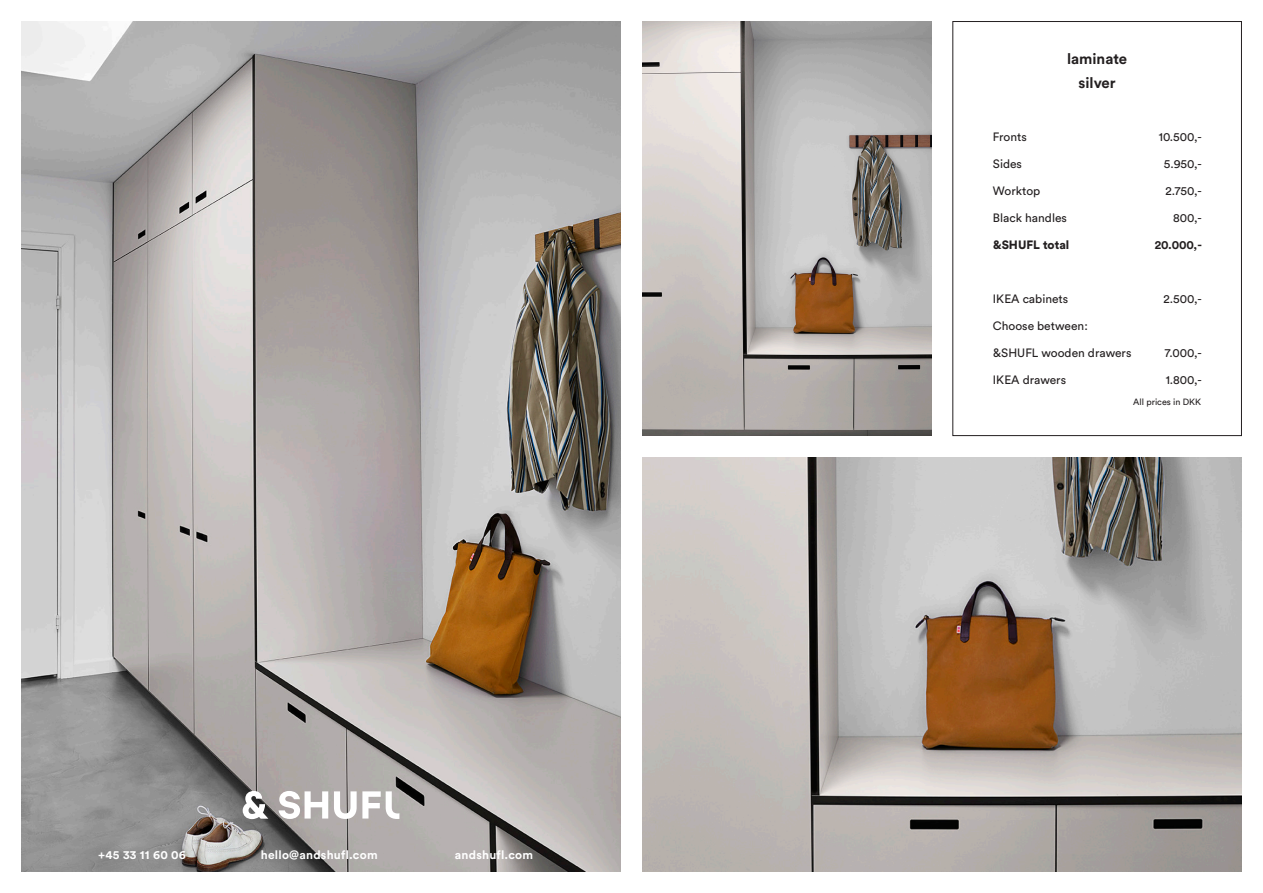
<style>
.page{position:relative;width:1263px;height:893px;background:#fff}
.page>*{position:absolute;margin:0;border:0;box-sizing:border-box;transform-origin:0 0}
.overskrift{font:700 15px "Circular Std";color:#231f20}
.Priser{font:12px "Circular Std";color:#231f20}
.t1{font:700 12px "Circular Std";letter-spacing:.02em;color:#fff}
.t2{font:900 12px "Circular Std";color:#231f20}
.Priser-2{font:700 12px "Circular Std";color:#231f20}
.t3{font:9px "Circular Std";color:#231f20}
</style>
<div class="page">
<img style="left:21px;top:21px;width:600px;height:850px">
<img style="left:642px;top:21px;width:289px;height:415px">
<img style="left:642px;top:457px;width:600px;height:415px">
<div style="left:952px;top:21px;width:290px;height:415px;border:1px solid #231f20"></div>
<svg style="left:243px;top:791px;width:25px;height:28px"></svg>
<svg style="left:279px;top:791px;width:120px;height:28px"></svg>
<p class="t1" style="left:98px;top:846px;width:89px">+45 33 11 60 06</p>
<p class="t1" style="left:261px;top:846px;width:118px">hello@andshufl.com</p>
<p class="t1" style="left:455px;top:846px;width:80px">andshufl.com</p>
<p class="overskrift" style="left:1067px;top:49px;width:62px">laminate</p>
<p class="overskrift" style="left:1078px;top:73px;width:39px">silver</p>
<p class="Priser" style="left:993px;top:129px;width:36px">Fronts</p>
<p class="Priser" style="left:993px;top:156px;width:31px">Sides</p>
<p class="Priser" style="left:993px;top:183px;width:49px">Worktop</p>
<p class="Priser" style="left:993px;top:210px;width:76px">Black handles</p>
<p class="t2" style="left:993px;top:236px;width:78px">&amp;SHUFL total</p>
<p class="Priser" style="left:993px;top:291px;width:77px">IKEA cabinets</p>
<p class="Priser" style="left:993px;top:318px;width:96px">Choose between:</p>
<p class="Priser" style="left:993px;top:345px;width:140px">&amp;SHUFL wooden drawers</p>
<p class="Priser" style="left:993px;top:372px;width:75px">IKEA drawers</p>
<p class="Priser" style="left:1159px;top:129px;width:45px">10.500,-</p>
<p class="Priser" style="left:1164px;top:156px;width:40px">5.950,-</p>
<p class="Priser" style="left:1165px;top:183px;width:38px">2.750,-</p>
<p class="Priser" style="left:1173px;top:210px;width:30px">800,-</p>
<p class="Priser-2" style="left:1155px;top:237px;width:49px">20.000,-</p>
<p class="Priser" style="left:1163px;top:291px;width:40px">2.500,-</p>
<p class="Priser" style="left:1165px;top:345px;width:38px">7.000,-</p>
<p class="Priser" style="left:1166px;top:372px;width:38px">1.800,-</p>
<p class="t3" style="left:1133px;top:396px;width:70px">All prices in DKK</p>
</div>
